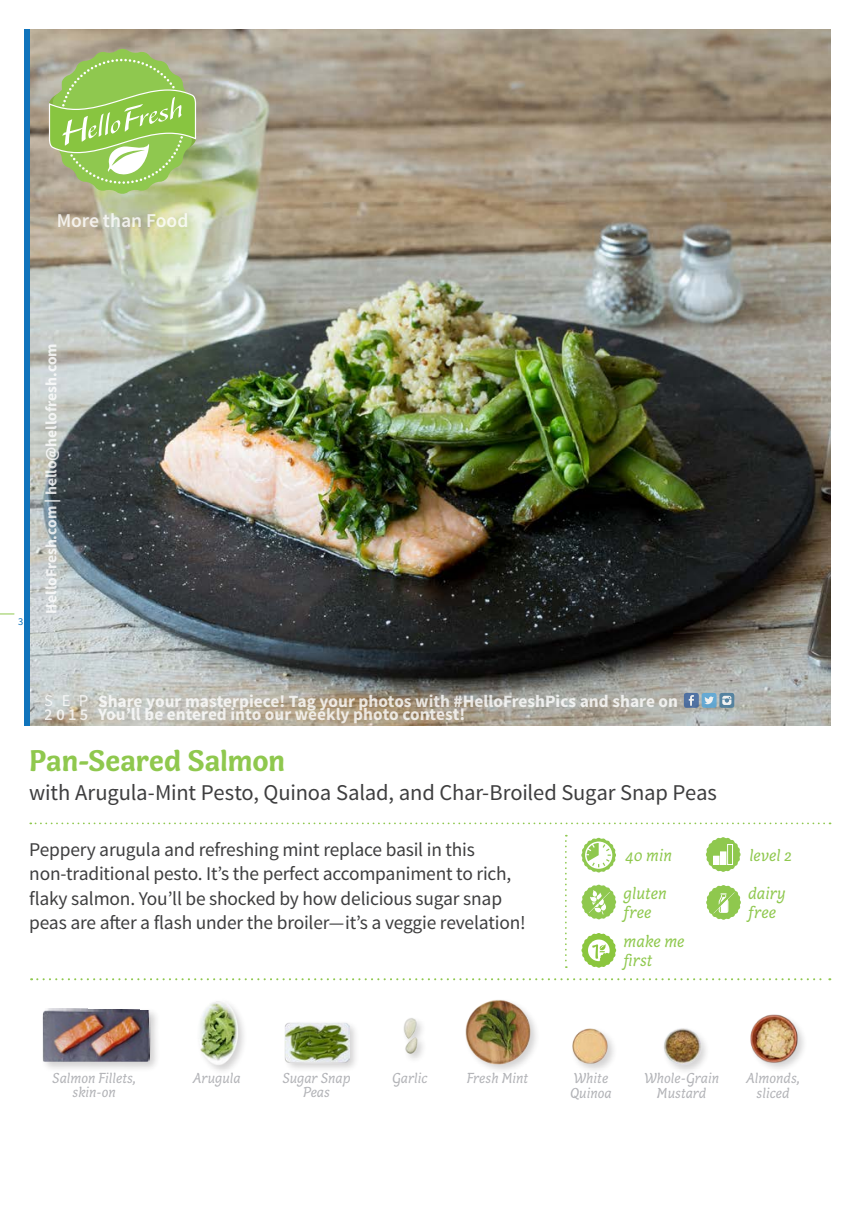
<style>
.page{position:relative;width:860px;height:1228px;background:#fff}
.page>*{position:absolute;margin:0;border:0;box-sizing:border-box;transform-origin:0 0}
.t1{font:700 30.62px "Capucine Basic";letter-spacing:-.005em;color:#8fc84e}
.t2{font:22.57px "Source Sans Pro";letter-spacing:-.01em;color:#3e3e3f}
.t3{font:600 19.6px "Source Sans Pro";color:#fff}
.t4{font:19.43px/24.5px "Source Sans Pro";letter-spacing:-.01em;color:#3e3e3f}
.t5{font:italic 17.5px/18.6px "Capucine Basic";color:#8fc84e}
.t6{font:700 17.32px/13.8px "Source Sans Pro";color:#fff}
.t7{font:italic 17.32px "Capucine Basic";color:#8fc84e}
.t8{font:600 16.45px "Source Sans Pro";color:#fff}
.t9{font:16.45px "Source Sans Pro";color:#fff}
.t10{font:700 15.58px "Source Sans Pro";color:#fff}
.t11{font:italic 14.88px/14.3px "Capucine Basic";color:#b2b3b7;text-align:center}
.t12{font:10.5px "Source Sans Pro";color:#1074bc}
</style>
<div class="page">
<img style="left:30px;top:29px;width:800px;height:696px">
<svg style="left:565px;top:835px;width:1px;height:132px"></svg>
<svg style="left:30px;top:822px;width:800px;height:2px"></svg>
<svg style="left:0;top:613px;width:14px;height:1px"></svg>
<svg style="left:49px;top:49px;width:147px;height:145px;background:#a1c66d"></svg>
<svg style="left:683px;top:693px;width:15px;height:14px"></svg>
<svg style="left:688px;top:695px;width:5px;height:10px"></svg>
<svg style="left:719px;top:693px;width:15px;height:14px"></svg>
<svg style="left:722px;top:695px;width:9px;height:10px"></svg>
<div style="left:701px;top:693px;width:15px;height:14px;background:#65a9d3;border-radius:2px"></div>
<svg style="left:704px;top:696px;width:9px;height:8px"></svg>
<svg style="left:31px;top:978px;width:799px;height:2px"></svg>
<div style="left:24px;top:29px;width:6px;height:696px;background:#1074bc"></div>
<svg style="left:705px;top:837px;width:35px;height:35px"></svg>
<div style="left:727px;top:844px;width:5px;height:20px;border:1px solid #fff"></div>
<svg style="left:706px;top:885px;width:34px;height:34px"></svg>
<svg style="left:581px;top:933px;width:35px;height:34px"></svg>
<svg style="left:581px;top:837px;width:35px;height:35px"></svg>
<svg style="left:581px;top:884px;width:35px;height:35px"></svg>
<div style="left:40px;top:1006px;width:121px;height:66px;background:#231f20;opacity:.2"></div>
<img style="left:43px;top:1007px;width:108px;height:54px">
<img style="left:200px;top:1001px;width:44px;height:69px">
<div style="left:748px;top:1012px;width:59px;height:60px;background:#231f20;opacity:.2"></div>
<img style="left:748px;top:1012px;width:57px;height:54px">
<img style="left:403px;top:1018px;width:20px;height:41px">
<div style="left:463px;top:997px;width:77px;height:76px;background:#231f20;opacity:.2"></div>
<img style="left:465px;top:998px;width:65px;height:66px">
<img style="left:572px;top:1028px;width:41px;height:41px">
<div style="left:661px;top:1025px;width:49px;height:49px;background:#231f20;opacity:.2"></div>
<img style="left:662px;top:1026px;width:40px;height:39px">
<div style="left:283px;top:1019px;width:76px;height:53px;background:#231f20;opacity:.2"></div>
<img style="left:284px;top:1022px;width:65px;height:41px">
<p class="t3" style="left:57px;top:208px;width:133px">More than Food</p>
<p class="t12" style="left:18px;top:615px;width:7px">3</p>
<p class="t10" style="left:41px;top:613px;width:272px;rotate:-90deg">HelloFresh.com | hello@hellofresh.com</p>
<p class="t6" style="left:98px;top:694px;width:581px">Share your masterpiece! Tag your photos with #HelloFreshPics and share on<br>You’ll be entered into our weekly photo contest!</p>
<h1 class="t1" style="left:29px;top:736px;width:257px">Pan-Seared Salmon</h1>
<p class="t2" style="left:29px;top:778px;width:689px">with Arugula-Mint Pesto, Quinoa Salad, and Char-Broiled Sugar Snap Peas</p>
<p class="t4" style="left:29px;top:837px;width:498px">Peppery arugula and refreshing mint replace basil in this non-traditional pesto. It’s the perfect accompaniment to rich, flaky salmon. You’ll be shocked by how delicious sugar snap peas are after a flash under the broiler—it’s a veggie revelation!</p>
<p class="t9" style="left:45px;top:690px;width:45px">SEP</p>
<p class="t8" style="left:45px;top:704px;width:45px">2015</p>
<p class="t7" style="left:625px;top:842px;width:48px">40 min</p>
<p class="t7" style="left:749px;top:842px;width:44px">level 2</p>
<p class="t5" style="left:623px;top:884px;width:45px">gluten free</p>
<p class="t5" style="left:748px;top:884px;width:39px">dairy free</p>
<p class="t5" style="left:623px;top:933px;width:62px">make me first</p>
<p class="t11" style="left:392px;top:1071px;width:37px">Garlic</p>
<p class="t11" style="left:466px;top:1071px;width:63px">Fresh Mint</p>
<p class="t11" style="left:570px;top:1071px;width:43px;text-align:left">White<br>Quinoa</p>
<p class="t11" style="left:644px;top:1071px;width:77px">Whole-Grain<br>Mustard</p>
<p class="t11" style="left:52px;top:1071px;width:85px">Salmon Fillets, skin-on</p>
<p class="t11" style="left:193px;top:1071px;width:49px">Arugula</p>
<p class="t11" style="left:745px;top:1071px;width:56px">Almonds, sliced</p>
<p class="t11" style="left:282px;top:1071px;width:70px">Sugar Snap<br>Peas</p>
</div>
